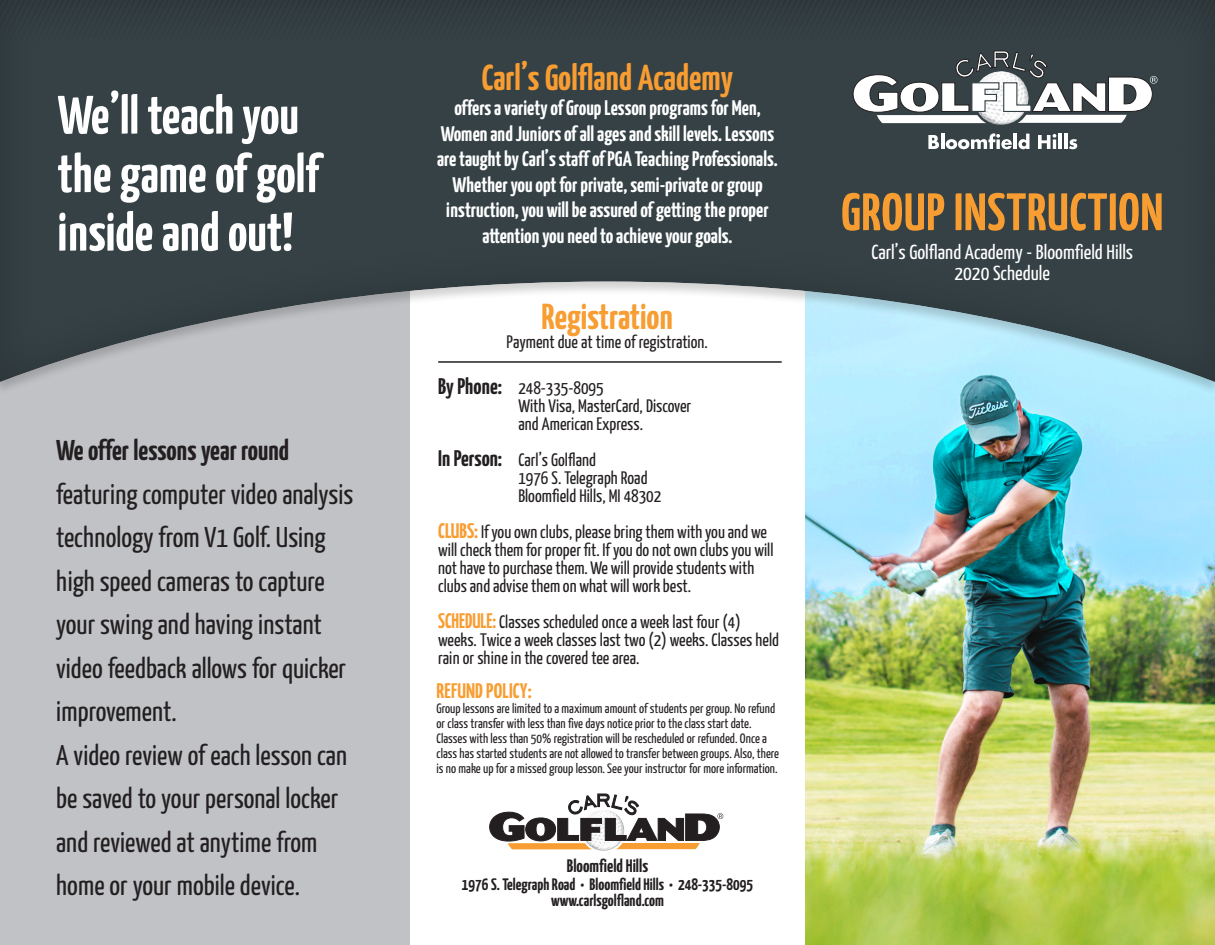
<style>
.page{position:relative;width:1215px;height:945px;background:#fff}
.page>*{position:absolute;margin:0;border:0;box-sizing:border-box;transform-origin:0 0}
.t1{font:700 54px/58.5px "Yanone Kaffeesatz";color:#fff}
.t2{font:700 52.65px "Yanone Kaffeesatz";letter-spacing:.015em;color:#f89d31}
.t3{font:700 36px "Yanone Kaffeesatz";color:#f89d31}
.Line_Listing{font:28.5px/43.5px "Yanone Kaffeesatz";color:#231f20}
.t4{font:700 21px/25.5px "Yanone Kaffeesatz";color:#fff;text-align:center}
.t5{font:700 21px "Yanone Kaffeesatz";letter-spacing:.01em;color:#f89d31}
.t6{font:20.25px "Yanone Kaffeesatz";color:#fff}
.t7{font:18px/18px "Yanone Kaffeesatz";color:#231f20}
.t8{font:700 18px "Yanone Kaffeesatz";color:#231f20}
.t9{font:700 16.5px "Yanone Kaffeesatz";color:#231f20}
.t10{font:13.5px/15px "Yanone Kaffeesatz";color:#231f20}
.s1{font-weight:700}
.s2{font-weight:700;font-size:22.5px}
.s3{font-weight:700;font-size:21px;color:#f89d31}
</style>
<div class="page">
<img style="left:806px;top:396px;width:409px;height:549px">
<div style="left:0;top:237px;width:410px;height:708px;background:#c0c2c5"></div>
<div style="left:0;top:0;width:1215px;height:396px;background:#231f20;opacity:.2"></div>
<div style="left:0;top:0;width:1215px;height:384px;background:#231f20;opacity:.21"></div>
<div style="left:0;top:0;width:691px;height:44px;background:#323e42"></div>
<div style="left:691px;top:0;width:524px;height:44px;background:#323e42"></div>
<img style="left:974px;top:123px;width:55px;height:2px">
<svg style="left:853px;top:51px;width:305px;height:72px"></svg>
<svg style="left:928px;top:135px;width:11px;height:14px"></svg>
<hr style="left:941px;top:134px;width:3px;height:15px;background:#fff">
<svg style="left:946px;top:133px;width:66px;height:16px"></svg>
<hr style="left:1013px;top:134px;width:4px;height:15px;background:#fff">
<svg style="left:1018px;top:134px;width:11px;height:15px"></svg>
<svg style="left:1038px;top:134px;width:18px;height:15px"></svg>
<hr style="left:1058px;top:134px;width:4px;height:15px;background:#fff">
<hr style="left:1064px;top:134px;width:3px;height:15px;background:#fff">
<svg style="left:1069px;top:139px;width:8px;height:10px"></svg>
<img style="left:582px;top:849px;width:42px;height:2px">
<svg style="left:489px;top:794px;width:234px;height:55px"></svg>
<hr style="left:438px;top:361px;width:344px;height:2px;background:#231f20">
<p class="t1" style="left:58px;top:83px;width:263px">We’ll teach you the game of golf inside and out!</p>
<p class="Line_Listing" style="left:56px;top:427px;width:299px"><span class="s1">We offer lessons year round </span>featuring computer video analysis technology from V1 Golf. Using high speed cameras to capture your swing and having instant video feedback allows for quicker improvement.</p>
<p class="Line_Listing" style="left:56px;top:732px;width:292px">A video review of each lesson can</p>
<p class="Line_Listing" style="left:56px;top:775px;width:284px">be saved to your personal locker and reviewed at anytime from</p>
<p class="Line_Listing" style="left:56px;top:862px;width:245px">home or your mobile device.</p>
<p class="t3" style="left:482px;top:52px;width:253px">Carl’s Golfland Academy</p>
<p class="t4" style="left:437px;top:94px;width:342px">offers a variety of Group Lesson programs for Men, Women and Juniors of all ages and skill levels. Lessons are taught by Carl’s staff of PGA Teaching Professionals.<br>Whether you opt for private, semi-private or group instruction, you will be assured of getting the proper attention you need to achieve your goals.</p>
<p class="t3" style="left:542px;top:290px;width:133px">Registration</p>
<p class="t7" style="left:507px;top:332px;width:203px">Payment due at time of registration.</p>
<p class="t7" style="left:438px;top:378px;width:167px"><span class="s2">By Phone:</span> 248-335-8095</p>
<p class="t7" style="left:518px;top:396px;width:174px">With Visa, MasterCard, Discover and American Express.</p>
<p class="t7" style="left:438px;top:450px;width:159px"><span class="s2">In Person:</span> Carl’s Golfland</p>
<p class="t7" style="left:518px;top:468px;width:131px">1976 S. Telegraph Road</p>
<p class="t7" style="left:518px;top:486px;width:144px">Bloomfield Hills, MI 48302</p>
<p class="t7" style="left:438px;top:522px;width:337px"><span class="s3">CLUBS:</span> If you own clubs, please bring them with you and we will check them for proper fit. If you do not own clubs you will not have to purchase them. We will provide students with clubs and advise them on what will work best.</p>
<p class="t7" style="left:438px;top:612px;width:342px"><span class="s3">SCHEDULE:</span> Classes scheduled once a week last four (4) weeks. Twice a week classes last two (2) weeks. Classes held rain or shine in the covered tee area.</p>
<p class="t5" style="left:437px;top:676px;width:97px">REFUND POLICY:</p>
<p class="t10" style="left:437px;top:700px;width:344px">Group lessons are limited to a maximum amount of students per group. No refund or class transfer with less than five days notice prior to the class start date.<br>Classes with less than 50% registration will be rescheduled or refunded. Once a class has started students are not allowed to transfer between groups. Also, there is no make up for a missed group lesson. See your instructor for more information.</p>
<p class="t8" style="left:567px;top:853px;width:83px">Bloomfield Hills</p>
<p class="t9" style="left:462px;top:872px;width:292px">1976 S. Telegraph Road • Bloomfield Hills • 248-335-8095</p>
<p class="t9" style="left:551px;top:889px;width:114px">www.carlsgolfland.com</p>
<p class="t2" style="left:841px;top:175px;width:323px">GROUP INSTRUCTION</p>
<p class="t6" style="left:871px;top:237px;width:263px">Carl’s Golfland Academy - Bloomfield Hills</p>
<p class="t6" style="left:955px;top:259px;width:97px">2020 Schedule</p>
</div>
